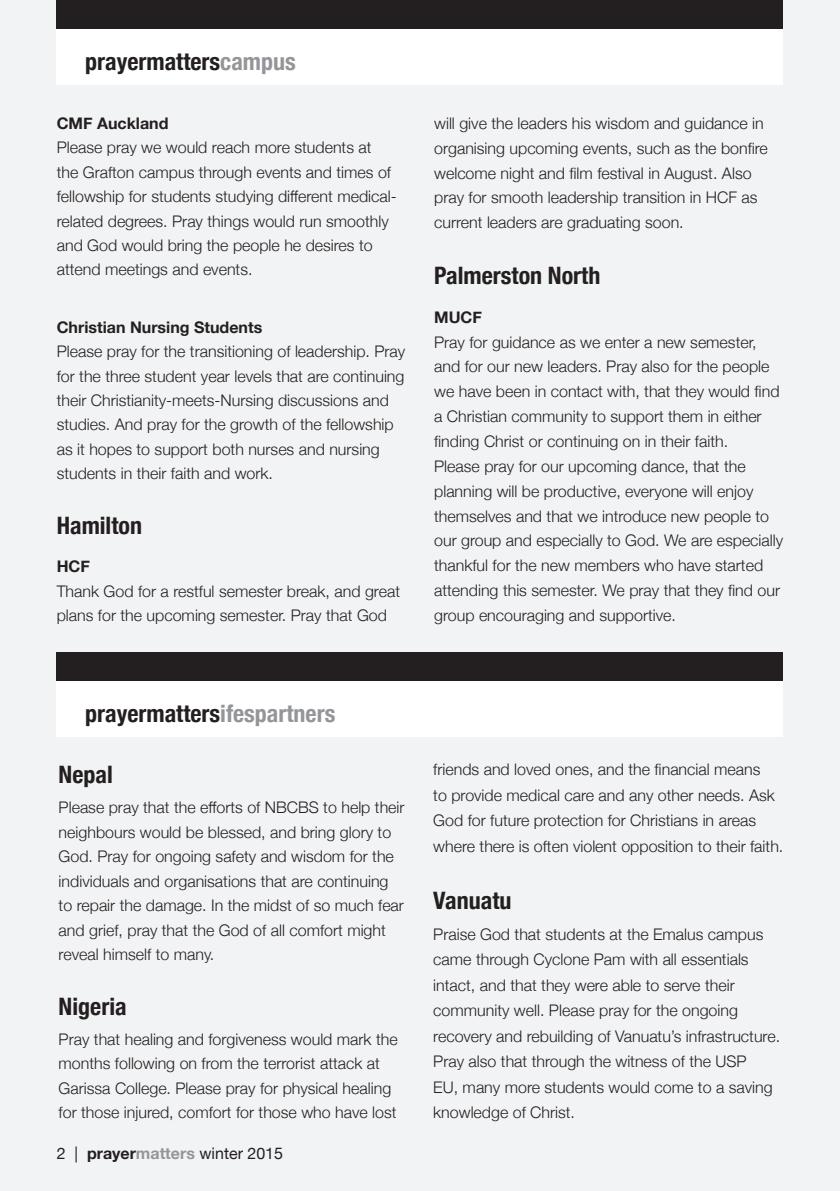
<style>
.page{position:relative;width:840px;height:1191px;background:#fff}
.page>*{position:absolute;margin:0;border:0;box-sizing:border-box;transform-origin:0 0}
.Body_Copy{font:700 condensed 24px "Helvetica Neue";color:#231f20}
.Body_Copy-2{font:300 16px/24.4px "Helvetica Neue";color:#231f20}
.Body_Copy-3{font:700 16px "Helvetica Neue";color:#231f20}
.t1{font:16px "Helvetica Neue";color:#231f20}
.s1{color:#939598}
.s2{font-weight:700}
.s3{font-weight:700;color:#939598}
</style>
<div class="page">
<div style="left:0;top:0;width:839px;height:1191px;background:#f2f3f4"></div>
<div style="left:57px;top:28px;width:725px;height:57px;background:#fff"></div>
<div style="left:57px;top:0;width:725px;height:28px;background:#231f20"></div>
<div style="left:57px;top:680px;width:725px;height:57px;background:#fff"></div>
<div style="left:57px;top:652px;width:725px;height:28px;background:#231f20"></div>
<p class="Body_Copy" style="left:85px;top:41px;width:212px">prayermatters<span class="s1">campus</span></p>
<p class="Body_Copy-3" style="left:57px;top:111px;width:113px">CMF Auckland</p>
<p class="Body_Copy-2" style="left:57px;top:134px;width:341px">Please pray we would reach more students at the Grafton campus through events and times of fellowship for students studying different medical&shy;related degrees. Pray things would run smoothly and God would bring the people he desires to attend meetings and events.</p>
<p class="Body_Copy-3" style="left:57px;top:314px;width:207px">Christian Nursing Students</p>
<p class="Body_Copy-2" style="left:57px;top:338px;width:350px">Please pray for the transitioning of leadership. Pray for the three student year levels that are continuing their Christianity-meets-Nursing discussions and studies. And pray for the growth of the fellowship as it hopes to support both nurses and nursing students in their faith and work.</p>
<p class="Body_Copy" style="left:57px;top:505px;width:87px">Hamilton</p>
<p class="Body_Copy-3" style="left:57px;top:554px;width:35px">HCF</p>
<p class="Body_Copy-2" style="left:57px;top:577px;width:344px">Thank God for a restful semester break, and great plans for the upcoming semester. Pray that God</p>
<p class="Body_Copy-2" style="left:434px;top:110px;width:335px">will give the leaders his wisdom and guidance in organising upcoming events, such as the bonfire welcome night and film festival in August. Also pray for smooth leadership transition in HCF as current leaders are graduating soon.</p>
<p class="Body_Copy" style="left:434px;top:255px;width:168px">Palmerston North</p>
<p class="Body_Copy-3" style="left:434px;top:304px;width:49px">MUCF</p>
<p class="Body_Copy-2" style="left:434px;top:328px;width:346px">Pray for guidance as we enter a new semester, and for our new leaders. Pray also for the people we have been in contact with, that they would find a Christian community to support them in either finding Christ or continuing on in their faith.</p>
<p class="Body_Copy-2" style="left:434px;top:452px;width:350px">Please pray for our upcoming dance, that the planning will be productive, everyone will enjoy themselves and that we introduce new people to our group and especially to God. We are especially thankful for the new members who have started attending this semester. We pray that they find our group encouraging and supportive.</p>
<p class="Body_Copy" style="left:85px;top:693px;width:252px">prayermatters<span class="s1">ifespartners</span></p>
<p class="Body_Copy" style="left:59px;top:754px;width:56px">Nepal</p>
<p class="Body_Copy-2" style="left:59px;top:794px;width:347px">Please pray that the efforts of NBCBS to help their neighbours would be blessed, and bring glory to God. Pray for ongoing safety and wisdom for the individuals and organisations that are continuing to repair the damage. In the midst of so much fear and grief, pray that the God of all comfort might reveal himself to many.</p>
<p class="Body_Copy" style="left:59px;top:986px;width:69px">Nigeria</p>
<p class="Body_Copy-2" style="left:59px;top:1025px;width:340px">Pray that healing and forgiveness would mark the months following on from the terrorist attack at Garissa College. Please pray for physical healing for those injured, comfort for those who have lost</p>
<p class="t1" style="left:57px;top:1142px;width:228px">2 | <span class="s2">prayer</span><span class="s3">matters</span> winter 2015</p>
<p class="Body_Copy-2" style="left:433px;top:756px;width:351px;line-height:25.4px">friends and loved ones, and the financial means<br>to provide medical care and any other needs. Ask God for future protection for Christians in areas where there is often violent opposition to their faith.</p>
<p class="Body_Copy" style="left:433px;top:880px;width:80px">Vanuatu</p>
<p class="Body_Copy-2" style="left:433px;top:920px;width:348px;line-height:25.4px">Praise God that students at the Emalus campus came through Cyclone Pam with all essentials intact, and that they were able to serve their community well. Please pray for the ongoing recovery and rebuilding of Vanuatu’s infrastructure.<br>Pray also that through the witness of the USP<br>EU, many more students would come to a saving knowledge of Christ.</p>
</div>
